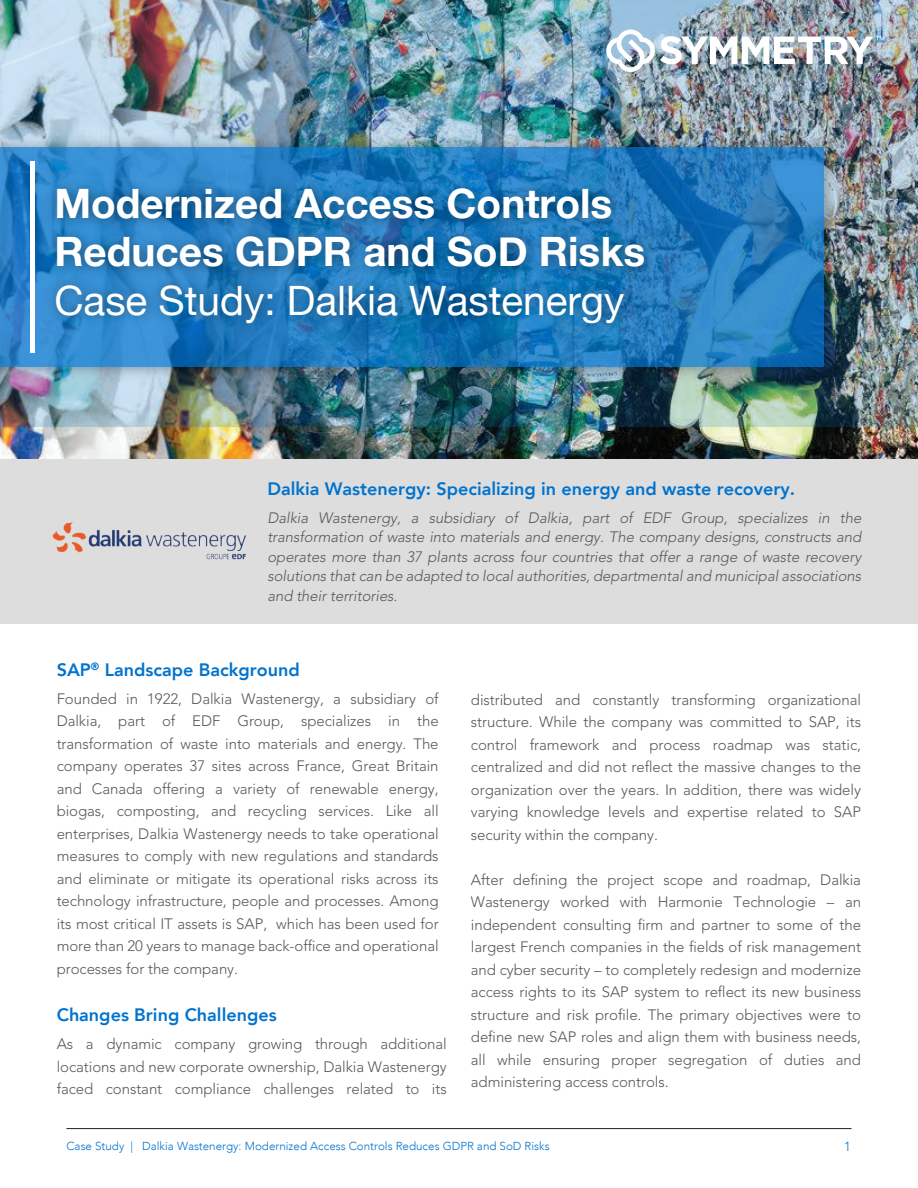
<style>
.page{position:relative;width:918px;height:1188px;background:#fff}
.page>*{position:absolute;margin:0;border:0;box-sizing:border-box;transform-origin:0 0}
.t1{font:700 40.5px/48.6px "Helvetica Neue";color:#fff}
.t2{font:40.5px "Helvetica Neue";color:#fff}
.t3{font:800 18px "Avenir";color:#0073ce}
.t4{font:300 15px/22.5px "Avenir LT Std";letter-spacing:-.005em;color:#57585a;text-align:justify}
.t5{font:italic 300 15px/19.5px "Avenir LT Std";letter-spacing:-.005em;color:#58595b;text-align:justify}
.t6{font:300 13.05px "Avenir";color:#0073ce}
.t7{font:300 11.7px "Avenir";color:#0073ce}
</style>
<div class="page">
<div style="left:0;top:458px;width:918px;height:166px;background:#ddd"></div>
<img style="left:0;top:427px;width:918px;height:31px">
<img style="left:0;top:0;width:918px;height:427px">
<img style="left:587px;top:0;width:185px;height:53px">
<img style="left:201px;top:0;width:386px;height:53px">
<svg style="left:221px;top:0;width:22px;height:3px"></svg>
<img style="left:0;top:53px;width:877px;height:314px">
<img style="left:221px;top:3px;width:118px;height:129px">
<img style="left:339px;top:0;width:136px;height:132px">
<img style="left:0;top:0;width:201px;height:74px">
<svg style="left:741px;top:0;width:20px;height:5px"></svg>
<img style="left:0;top:132px;width:843px;height:254px">
<svg style="left:0;top:148px;width:824px;height:219px;background:#247cbf"></svg>
<hr style="left:30px;top:161px;width:4px;height:191px;background:#fff">
<hr style="left:66px;top:1128px;width:786px;height:1px;background:#231f20">
<img style="left:38px;top:167px;width:625px;height:186px">
<img style="left:606px;top:29px;width:278px;height:43px">
<img style="left:52px;top:522px;width:195px;height:38px">
<h1 class="t1" style="left:54px;top:180px;width:593px">Modernized Access Controls<br>Reduces GDPR and SoD Risks</h1>
<h1 class="t2" style="left:54px;top:271px;width:572px">Case Study: Dalkia Wastenergy</h1>
<p class="t3" style="left:267px;top:475px;width:529px">Dalkia Wastenergy: Specializing in energy and waste recovery.</p>
<p class="t5" style="left:267px;top:508px;width:595px">Dalkia Wastenergy, a subsidiary of Dalkia, part of EDF Group, specializes in the transformation of waste into materials and energy. The company designs, constructs and operates more than 37 plants across four countries that offer a range of waste recovery solutions that can be adapted to local authorities, departmental and municipal associations and their territories.</p>
<p class="t3" style="left:57px;top:655px;width:245px">SAP<sup>®</sup> Landscape Background</p>
<p class="t4" style="left:57px;top:688px;width:384px">Founded in 1922, Dalkia Wastenergy, a subsidiary of Dalkia, part of EDF Group, specializes in the transformation of waste into materials and energy. The company operates 37 sites across France, Great Britain and Canada offering a variety of renewable energy, biogas, composting, and recycling services. Like all enterprises, Dalkia Wastenergy needs to take operational measures to comply with new regulations and standards and eliminate or mitigate its operational risks across its technology infrastructure, people and processes. Among its most critical IT assets is SAP, which has been used for more than 20 years to manage back-office and operational processes for the company.</p>
<p class="t3" style="left:57px;top:1001px;width:222px">Changes Bring Challenges</p>
<p class="t4" style="left:57px;top:1033px;width:392px">As a dynamic company growing through additional locations and new corporate ownership, Dalkia Wastenergy faced constant compliance challenges related to its</p>
<p class="t4" style="left:471px;top:689px;width:392px">distributed and constantly transforming organizational structure. While the company was committed to SAP, its control framework and process roadmap was static, centralized and did not reflect the massive changes to the organization over the years. In addition, there was widely varying knowledge levels and expertise related to SAP security within the company.</p>
<p class="t4" style="left:471px;top:869px;width:392px">After defining the project scope and roadmap, Dalkia Wastenergy worked with Harmonie Technologie – an independent consulting firm and partner to some of the largest French companies in the fields of risk management and cyber security – to completely redesign and modernize access rights to its SAP system to reflect its new business structure and risk profile. The primary objectives were to define new SAP roles and align them with business needs, all while ensuring proper segregation of duties and administering access controls.</p>
<p class="t7" style="left:66px;top:1139px;width:485px">Case Study | Dalkia Wastenergy: Modernized Access Controls Reduces GDPR and SoD Risks</p>
<p class="t6" style="left:844px;top:1139px;width:8px">1</p>
</div>
